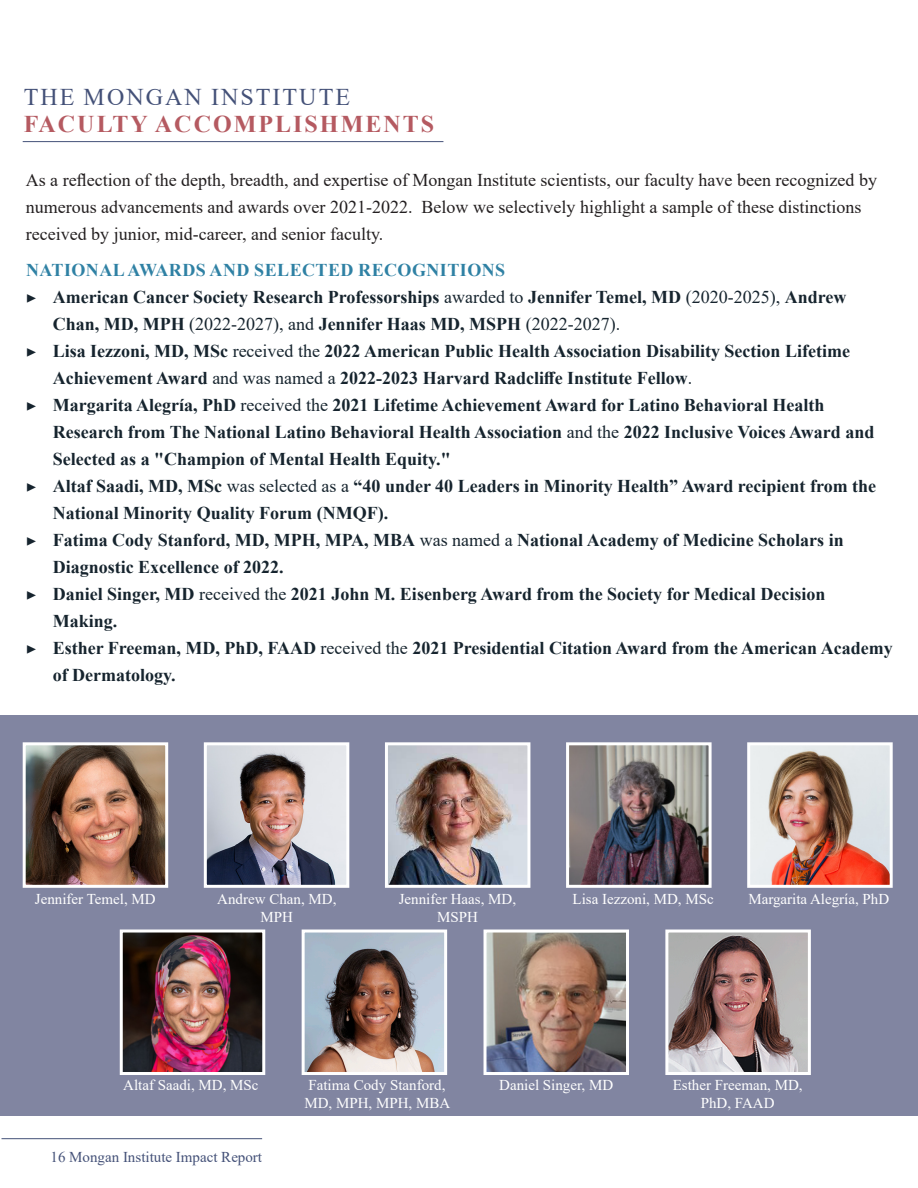
<style>
.page{position:relative;width:918px;height:1188px;background:#fff}
.page>*{position:absolute;margin:0;border:0;box-sizing:border-box;transform-origin:0 0}
.Chapter_Title_-_Alig{font:700 24px "Times New Roman";letter-spacing:.085em;color:#b55a61}
.Chapter_Title_-_Alig-2{font:24px "Times New Roman";letter-spacing:.085em;color:#445178}
.t1{font:700 18px/27px "Times New Roman";color:#16242e}
.t2{font:18px/27px "Times New Roman";color:#231f20}
.Title_-_Align_Left{font:700 18px "Times New Roman";letter-spacing:.025em;color:#2f81a4}
.t3{font:15px/18px "Times New Roman";color:#fff;text-align:center}
.t4{font:15px "Times New Roman";color:#445178}
.s1{font-family:"Minion Pro";font-weight:400}
.s2{font-weight:400}
</style>
<div class="page">
<hr style="left:2px;top:1138px;width:260px;height:1px;background:#445178">
<div style="left:0;top:715px;width:918px;height:401px;background:#8185a1"></div>
<hr style="left:23px;top:141px;width:420px;height:1px;background:#445178">
<img style="left:124px;top:934px;width:137px;height:137px">
<div style="left:120px;top:930px;width:145px;height:145px;border:3px solid #fff"></div>
<img style="left:306px;top:934px;width:137px;height:137px">
<div style="left:302px;top:930px;width:145px;height:145px;border:3px solid #fff"></div>
<img style="left:488px;top:934px;width:137px;height:137px">
<div style="left:484px;top:930px;width:145px;height:145px;border:3px solid #fff"></div>
<img style="left:669px;top:934px;width:138px;height:137px">
<div style="left:665px;top:930px;width:146px;height:145px;border:3px solid #fff"></div>
<img style="left:27px;top:746px;width:137px;height:138px">
<div style="left:23px;top:742px;width:145px;height:146px;border:3px solid #fff"></div>
<img style="left:208px;top:746px;width:137px;height:138px">
<div style="left:204px;top:742px;width:145px;height:146px;border:3px solid #fff"></div>
<img style="left:389px;top:746px;width:137px;height:138px">
<div style="left:385px;top:742px;width:145px;height:146px;border:3px solid #fff"></div>
<img style="left:570px;top:746px;width:138px;height:138px">
<div style="left:566px;top:742px;width:146px;height:146px;border:3px solid #fff"></div>
<img style="left:751px;top:746px;width:138px;height:138px">
<div style="left:747px;top:742px;width:146px;height:146px;border:3px solid #fff"></div>
<p class="Chapter_Title_-_Alig-2" style="left:24px;top:80px;width:328px">THE MONGAN INSTITUTE</p>
<p class="Chapter_Title_-_Alig" style="left:24px;top:107px;width:412px">FACULTY ACCOMPLISHMENTS</p>
<p class="t2" style="left:26px;top:166px;width:853px">As a reflection of the depth, breadth, and expertise of Mongan Institute scientists, our faculty have been recognized by numerous advancements and awards over 2021-2022. Below we selectively highlight a sample of these distinctions received by junior, mid-career, and senior faculty.</p>
<p class="Title_-_Align_Left" style="left:26px;top:257px;width:481px">NATIONAL AWARDS AND SELECTED RECOGNITIONS</p>
<p class="t1" style="left:53px;top:283px;width:795px;text-indent:-27px"><span class="s1">▶</span> American Cancer Society Research Professorships <span class="s2">awarded to</span> Jennifer Temel, MD <span class="s2">(2020-2025),</span> Andrew<br>Chan, MD, MPH <span class="s2">(2022-2027), and</span> Jennifer Haas MD, MSPH <span class="s2">(2022-2027).</span></p>
<p class="t1" style="left:53px;top:337px;width:799px;text-indent:-27px"><span class="s1">▶</span> Lisa Iezzoni, MD, MSc <span class="s2">received the</span> 2022 American Public Health Association Disability Section Lifetime<br>Achievement Award <span class="s2">and was named a</span> 2022-2023 Harvard Radcliffe Institute Fellow<span class="s2">.</span></p>
<p class="t1" style="left:53px;top:391px;width:823px;text-indent:-27px"><span class="s1">▶</span> Margarita Alegría, PhD <span class="s2">received the</span> 2021 Lifetime Achievement Award for Latino Behavioral Health<br>Research from The National Latino Behavioral Health Association <span class="s2">and the</span> 2022 Inclusive Voices Award and<br>Selected as a "Champion of Mental Health Equity."</p>
<p class="t1" style="left:53px;top:472px;width:825px;text-indent:-27px"><span class="s1">▶</span> Altaf Saadi, MD, MSc <span class="s2">was selected as a</span> “40 under 40 Leaders in Minority Health” Award recipient from the<br>National Minority Quality Forum (NMQF).</p>
<p class="t1" style="left:53px;top:526px;width:793px;text-indent:-27px"><span class="s1">▶</span> Fatima Cody Stanford, MD, MPH, MPA, MBA <span class="s2">was named a</span> National Academy of Medicine Scholars in<br>Diagnostic Excellence of 2022.</p>
<p class="t1" style="left:53px;top:580px;width:774px;text-indent:-27px"><span class="s1">▶</span> Daniel Singer, MD <span class="s2">received the</span> 2021 John M. Eisenberg Award from the Society for Medical Decision<br>Making.</p>
<p class="t1" style="left:53px;top:634px;width:842px;text-indent:-27px"><span class="s1">▶</span> Esther Freeman, MD, PhD, FAAD <span class="s2">received the</span> 2021 Presidential Citation Award from the American Academy of Dermatology.</p>
<p class="t3" style="left:35px;top:889px;width:122px">Jennifer Temel, MD</p>
<p class="t3" style="left:399px;top:889px;width:119px">Jennifer Haas, MD,<br>MSPH</p>
<p class="t3" style="left:217px;top:889px;width:121px">Andrew Chan, MD,<br>MPH</p>
<p class="t3" style="left:573px;top:889px;width:143px">Lisa Iezzoni, MD, MSc</p>
<p class="t3" style="left:748px;top:889px;width:142px">Margarita Alegría, PhD</p>
<p class="t3" style="left:123px;top:1075px;width:137px">Altaf Saadi, MD, MSc</p>
<p class="t3" style="left:308px;top:1075px;width:139px">Fatima Cody Stanford,</p>
<p class="t3" style="left:499px;top:1075px;width:115px">Daniel Singer, MD</p>
<p class="t3" style="left:304px;top:1093px;width:147px">MD, MPH, MPH, MBA</p>
<p class="t4" style="left:51px;top:1147px;width:213px">16 Mongan Institute Impact Report</p>
<p class="t3" style="left:673px;top:1075px;width:131px">Esther Freeman, MD,<br>PhD, FAAD</p>
</div>
